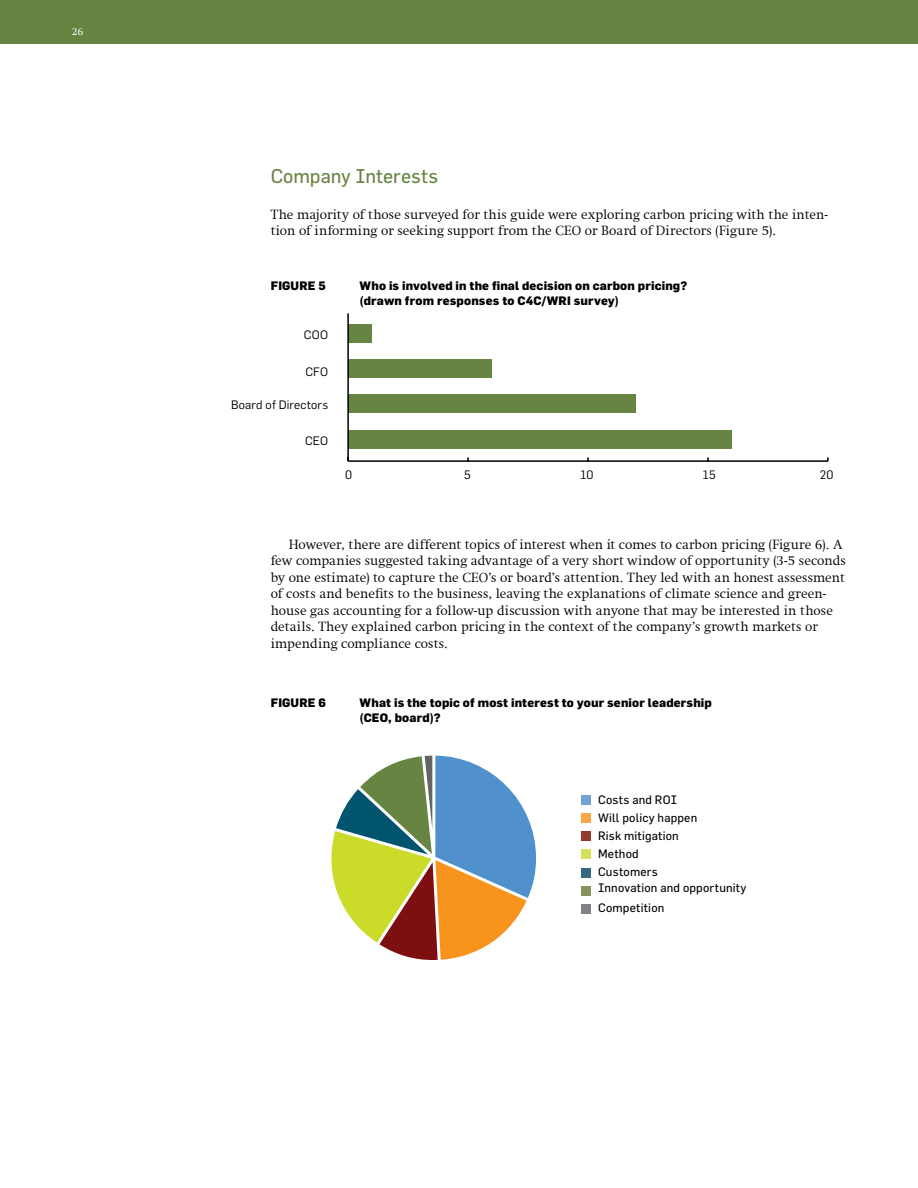
<style>
.page{position:relative;width:918px;height:1188px;background:#fff}
.page>*{position:absolute;margin:0;border:0;box-sizing:border-box;transform-origin:0 0}
.t1{font:19.5px "Flama";color:#678442}
.t2{font:300 13.5px/16.5px "Swift Com";letter-spacing:.005em;color:#000}
.t3{font:800 12px/15px "Flama";letter-spacing:.015em;color:#000}
.t4{font:12px "Flama";letter-spacing:.015em;color:#000}
.t5{font:12px "Flama";letter-spacing:.015em;color:#000}
.t6{font:300 10.5px "Swift Com";color:#fff}
</style>
<div class="page">
<div style="left:0;top:0;width:918px;height:43px;background:#678442"></div>
<div style="left:581px;top:795px;width:10px;height:10px;background:#73a1d6"></div>
<div style="left:581px;top:850px;width:10px;height:9px;background:#d5e05b"></div>
<div style="left:581px;top:904px;width:10px;height:10px;background:#808285"></div>
<div style="left:581px;top:813px;width:10px;height:10px;background:#faa74a"></div>
<div style="left:581px;top:868px;width:10px;height:9px;background:#386982"></div>
<div style="left:581px;top:831px;width:10px;height:10px;background:#933c2c"></div>
<div style="left:581px;top:886px;width:10px;height:9px;background:#83955c"></div>
<div style="left:348px;top:324px;width:24px;height:18px;background:#678442"></div>
<div style="left:348px;top:359px;width:144px;height:19px;background:#678442"></div>
<div style="left:348px;top:395px;width:288px;height:18px;background:#678442"></div>
<div style="left:348px;top:430px;width:384px;height:19px;background:#678442"></div>
<hr style="left:348px;top:460px;width:480px;height:2px;background:#000">
<hr style="left:347px;top:313px;width:2px;height:148px;background:#000">
<svg style="left:331px;top:755px;width:205px;height:205px"></svg>
<p class="t6" style="left:72px;top:25px;width:13px">26</p>
<h1 class="t1" style="left:271px;top:164px;width:169px">Company Interests</h1>
<p class="t2" style="left:271px;top:206px;width:559px">The majority of those surveyed for this guide were exploring carbon pricing with the inten&shy;tion of informing or seeking support from the CEO or Board of Directors (Figure 5).</p>
<p class="t3" style="left:271px;top:278px;width:16px">figure</p>
<p class="t3" style="left:319px;top:278px;width:9px">5</p>
<p class="t5" style="left:304px;top:328px;width:26px">COO</p>
<p class="t5" style="left:305px;top:365px;width:24px">CFO</p>
<p class="t5" style="left:231px;top:398px;width:99px">Board of Directors</p>
<p class="t5" style="left:305px;top:434px;width:25px">CEO</p>
<p class="t3" style="left:360px;top:278px;width:329px">Who is involved in the final decision on carbon pricing? (drawn from responses to C4C/WRI survey)</p>
<p class="t5" style="left:345px;top:467px;width:8px">0</p>
<p class="t5" style="left:464px;top:467px;width:8px">5</p>
<p class="t5" style="left:580px;top:467px;width:15px">10</p>
<p class="t5" style="left:703px;top:467px;width:14px">15</p>
<p class="t5" style="left:820px;top:467px;width:15px">20</p>
<p class="t2" style="left:271px;top:536px;width:577px;text-indent:18px">However, there are different topics of interest when it comes to carbon pricing (Figure 6). A few companies suggested taking advantage of a very short window of opportunity (3-5 seconds by one estimate) to capture the CEO’s or board’s attention. They led with an honest assessment of costs and benefits to the business, leaving the explanations of climate science and green&shy;house gas accounting for a follow-up discussion with anyone that may be interested in those details. They explained carbon pricing in the context of the company’s growth markets or impending compliance costs.</p>
<p class="t3" style="left:271px;top:695px;width:16px">figure</p>
<p class="t3" style="left:319px;top:695px;width:9px">6</p>
<p class="t3" style="left:360px;top:695px;width:354px">What is the topic of most interest to your senior leadership (CEO, board)?</p>
<p class="t4" style="left:598px;top:792px;width:80px">Costs and ROI</p>
<p class="t4" style="left:598px;top:810px;width:101px">Will policy happen</p>
<p class="t4" style="left:598px;top:828px;width:82px">Risk mitigation</p>
<p class="t4" style="left:598px;top:847px;width:42px">Method</p>
<p class="t4" style="left:598px;top:865px;width:61px">Customers</p>
<p class="t4" style="left:598px;top:881px;width:150px">Innovation and opportunity</p>
<p class="t4" style="left:598px;top:901px;width:68px">Competition</p>
</div>
